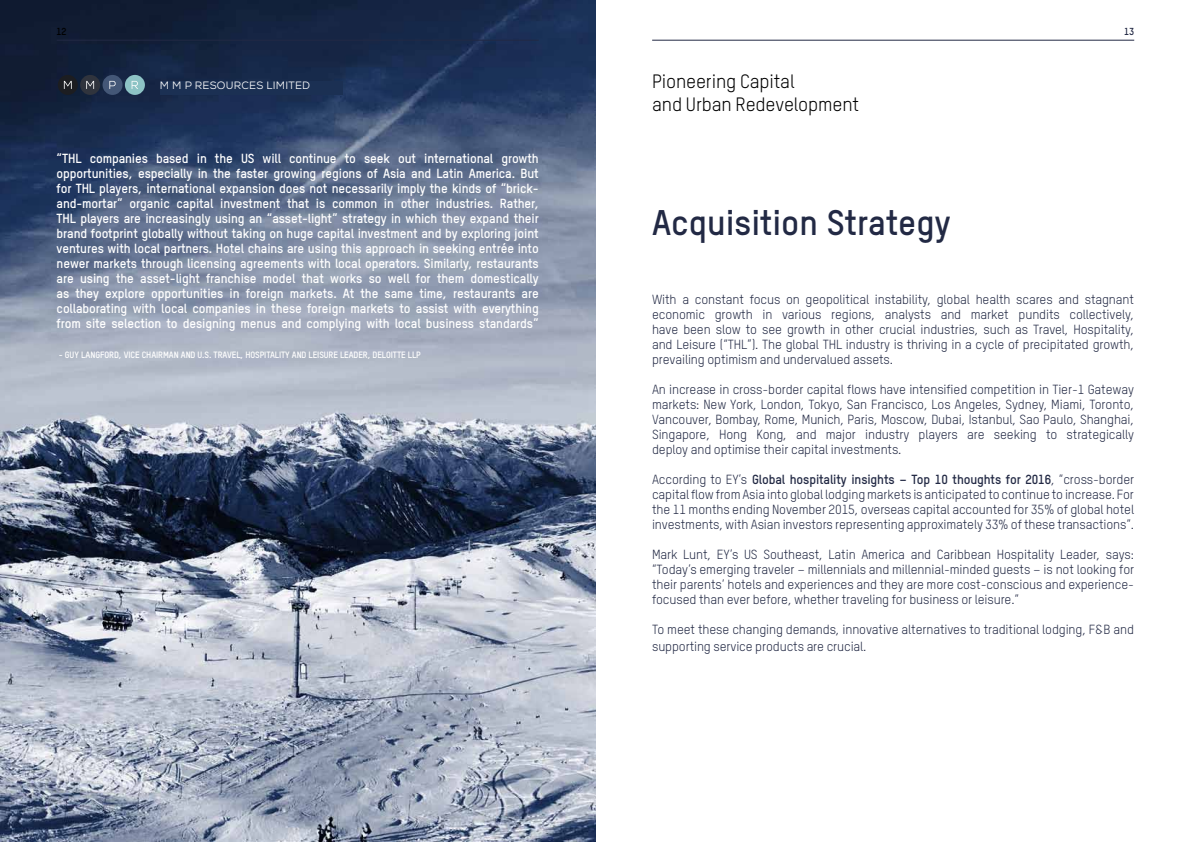
<style>
.page{position:relative;width:1191px;height:842px;background:#fff}
.page>*{position:absolute;margin:0;border:0;box-sizing:border-box;transform-origin:0 0}
.t1{font:700 35px "TSTAR";color:#222944}
.t2{font:19px/23px "TSTAR";letter-spacing:-.01em;color:#000}
.t3{font:13px/15px "TSTAR";letter-spacing:-.01em;color:#222944;text-align:justify}
.t4{font:700 13px/15px "TSTAR";letter-spacing:-.01em;color:#fff;text-align:justify}
.t5{font:10.6px "Nexa";letter-spacing:.02em;color:#fff}
.t6{font:700 10px "TSTAR";color:#000}
.t7{font:700 10px "TSTAR";color:#222944}
.t8{font:700 9px "TSTAR";letter-spacing:-.01em;color:#fff}
.s1{font-weight:700}
</style>
<div class="page">
<img style="left:0;top:0;width:595px;height:842px">
<hr style="left:652px;top:40px;width:482px;height:1px;background:#222944">
<hr style="left:57px;top:40px;width:482px;height:1px;background:#222944">
<div style="left:80px;top:75px;width:20px;height:20px;background:#30343d;border-radius:50%"></div>
<svg style="left:86px;top:81px;width:8px;height:8px"></svg>
<div style="left:58px;top:75px;width:20px;height:20px;background:#1c1d21;border-radius:50%"></div>
<svg style="left:64px;top:81px;width:8px;height:8px"></svg>
<div style="left:103px;top:75px;width:20px;height:20px;background:#445777;border-radius:50%"></div>
<svg style="left:109px;top:81px;width:7px;height:8px"></svg>
<div style="left:125px;top:75px;width:20px;height:20px;background:#8dc3c5;border-radius:50%"></div>
<svg style="left:132px;top:81px;width:6px;height:8px"></svg>
<div style="left:160px;top:81px;width:182px;height:14px;background:#1b3053"></div>
<p class="t6" style="left:57px;top:25px;width:11px">12</p>
<p class="t7" style="left:1124px;top:25px;width:11px">13</p>
<p class="t5" style="left:160px;top:78px;width:152px">M M P RESOURCES LIMITED</p>
<p class="t4" style="left:57px;top:151px;width:483px">“THL companies based in the US will continue to seek out international growth opportunities, especially in the faster growing regions of Asia and Latin America. But for THL players, international expansion does not necessarily imply the kinds of “brick&shy;and-mortar” organic capital investment that is common in other industries. Rather, THL players are increasingly using an “asset-light” strategy in which they expand their brand footprint globally without taking on huge capital investment and by exploring joint ventures with local partners. Hotel chains are using this approach in seeking entrée into newer markets through licensing agreements with local operators. Similarly, restaurants are using the asset-light franchise model that works so well for them domestically as they explore opportunities in foreign markets. At the same time, restaurants are collaborating with local companies in these foreign markets to assist with everything from site selection to designing menus and complying with local business standards”</p>
<p class="t8" style="left:59px;top:349px;width:363px">- GUY LANGFORD, VICE CHAIRMAN AND U.S. TRAVEL, HOSPITALITY AND LEISURE LEADER, DELOITTE LLP</p>
<h2 class="t2" style="left:652px;top:70px;width:208px">Pioneering Capital<br>and Urban Redevelopment</h2>
<h1 class="t1" style="left:652px;top:201px;width:300px">Acquisition Strategy</h1>
<p class="t3" style="left:652px;top:292px;width:483px">With a constant focus on geopolitical instability, global health scares and stagnant economic growth in various regions, analysts and market pundits collectively, have been slow to see growth in other crucial industries, such as Travel, Hospitality, and Leisure (“THL”). The global THL industry is thriving in a cycle of precipitated growth, prevailing optimism and undervalued assets.</p>
<p class="t3" style="left:652px;top:382px;width:483px">An increase in cross-border capital flows have intensified competition in Tier-1 Gateway markets: New York, London, Tokyo, San Francisco, Los Angeles, Sydney, Miami, Toronto, Vancouver, Bombay, Rome, Munich, Paris, Moscow, Dubai, Istanbul, Sao Paulo, Shanghai, Singapore, Hong Kong, and major industry players are seeking to strategically deploy and optimise their capital investments.</p>
<p class="t3" style="left:652px;top:472px;width:483px">According to EY’s <span class="s1">Global hospitality insights – Top 10 thoughts for 2016</span>, “cross-border capital flow from Asia into global lodging markets is anticipated to continue to increase. For the 11 months ending November 2015, overseas capital accounted for 35% of global hotel investments, with Asian investors representing approximately 33% of these transactions”.</p>
<p class="t3" style="left:652px;top:547px;width:483px">Mark Lunt, EY’s US Southeast, Latin America and Caribbean Hospitality Leader, says: “Today’s emerging traveler – millennials and millennial-minded guests – is not looking for their parents’ hotels and experiences and they are more cost-conscious and experience&shy;focused than ever before, whether traveling for business or leisure.”</p>
<p class="t3" style="left:652px;top:621px;width:483px;line-height:17px">To meet these changing demands, innovative alternatives to traditional lodging, F&amp;B and supporting service products are crucial.</p>
</div>
